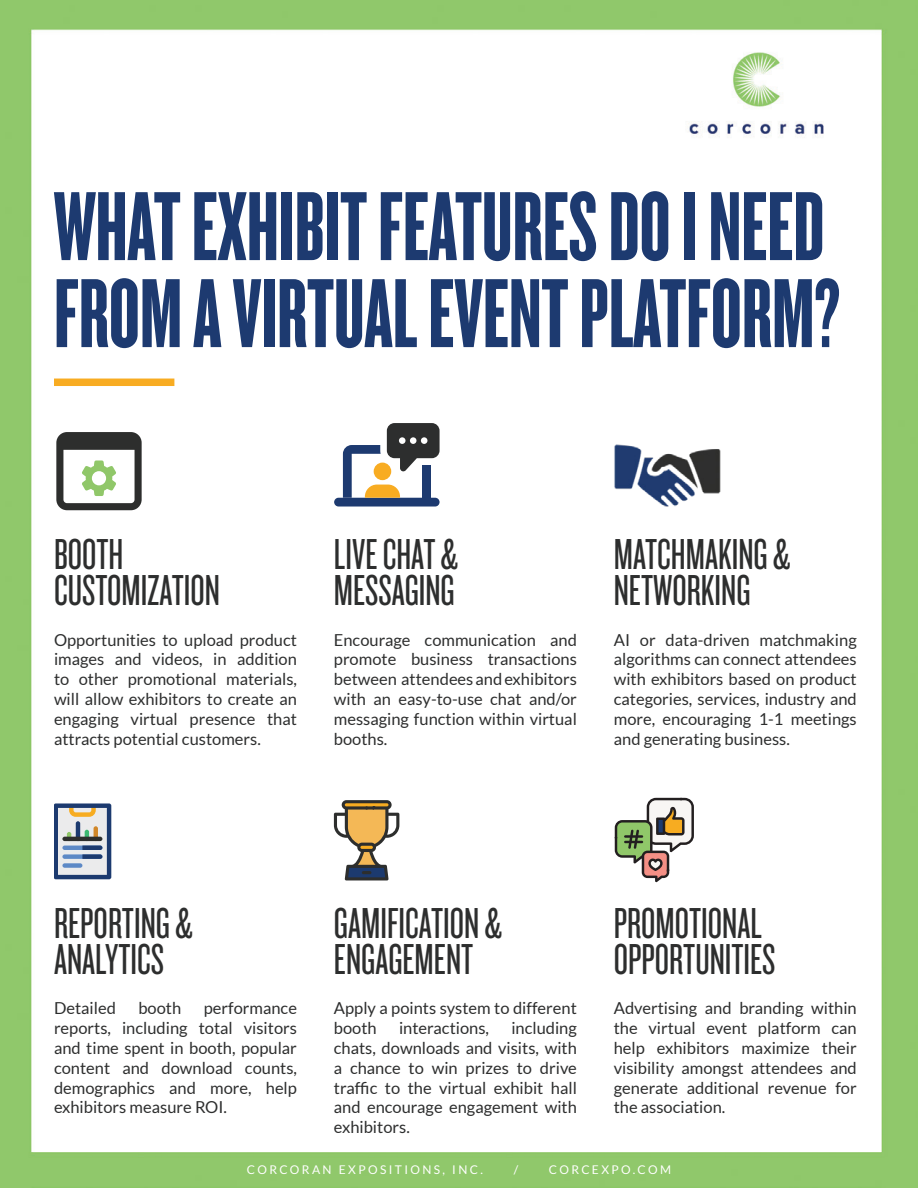
<style>
.page{position:relative;width:918px;height:1188px;background:#fff}
.page>*{position:absolute;margin:0;border:0;box-sizing:border-box;transform-origin:0 0}
.t1{font:102px/87px "Knockout HTF67 Full Bantamwt";color:#1d3a70}
.t2{font:45px/36px "Knockout HTF27 Junior Bantamwt";color:#2d2e2e}
.t3{font:16.5px/19.8px "Lato";color:#2d2e2e;text-align:justify}
.t4{font:12px "Lato";letter-spacing:.2em;color:#fff}
</style>
<div class="page">
<img style="left:0;top:0;width:918px;height:1188px">
<div style="left:56px;top:432px;width:86px;height:78px;background:#2d2e2d;border-radius:11px"></div>
<svg style="left:63px;top:450px;width:72px;height:53px;background:#e7f1e0"></svg>
<div style="left:92px;top:471px;width:14px;height:14px;background:#fff;border-radius:50%"></div>
<div style="left:334px;top:498px;width:106px;height:9px;background:#1d3a70;border-radius:4px"></div>
<svg style="left:343px;top:423px;width:97px;height:75px"></svg>
<img style="left:614px;top:423px;width:167px;height:92px">
<svg style="left:54px;top:803px;width:57px;height:76px;background:#9ca5b3"></svg>
<svg style="left:615px;top:798px;width:79px;height:84px"></svg>
<div style="left:54px;top:379px;width:120px;height:7px;background:#f8ac22"></div>
<svg style="left:334px;top:800px;width:65px;height:80px"></svg>
<p class="t1" style="left:54px;top:184px;width:788px">WHAT EXHIBIT FEATURES DO I NEED<br>FROM A VIRTUAL EVENT PLATFORM?</p>
<p class="t2" style="left:54px;top:537px;width:167px">BOOTH<br>CUSTOMIZATION</p>
<p class="t3" style="left:54px;top:630px;width:245px">Opportunities to upload product images and videos, in addition to other promotional materials, will allow exhibitors to create an engaging virtual presence that attracts potential customers.</p>
<p class="t2" style="left:334px;top:537px;width:126px">LIVE CHAT &amp;<br>MESSAGING</p>
<p class="t3" style="left:334px;top:630px;width:245px">Encourage communication and promote business transactions between attendees and exhibitors with an easy-to-use chat and/or messaging function within virtual booths.</p>
<p class="t2" style="left:614px;top:537px;width:178px">MATCHMAKING &amp;<br>NETWORKING</p>
<p class="t3" style="left:614px;top:630px;width:245px">AI or data-driven matchmaking algorithms can connect attendees with exhibitors based on product categories, services, industry and more, encouraging 1-1 meetings and generating business.</p>
<p class="t2" style="left:54px;top:906px;width:140px">REPORTING &amp;<br>ANALYTICS</p>
<p class="t3" style="left:54px;top:998px;width:63px">Detailed</p>
<p class="t3" style="left:138px;top:998px;width:44px">booth</p>
<p class="t2" style="left:334px;top:906px;width:169px">GAMIFICATION &amp;<br>ENGAGEMENT</p>
<p class="t3" style="left:334px;top:998px;width:244px">Apply a points system to different booth</p>
<p class="t2" style="left:614px;top:906px;width:163px">PROMOTIONAL<br>OPPORTUNITIES</p>
<p class="t3" style="left:614px;top:998px;width:245px">Advertising and branding within the virtual event platform can help exhibitors maximize their visibility amongst attendees and generate additional revenue for the association.</p>
<p class="t3" style="left:54px;top:998px;width:245px;text-indent:150px">performance reports, including total visitors and time spent in booth, popular content and download counts, demographics and more, help exhibitors measure ROI.</p>
<p class="t3" style="left:334px;top:1018px;width:245px;text-indent:177px">including chats, downloads and visits, with a chance to win prizes to drive traffic to the virtual exhibit hall and encourage engagement with exhibitors.</p>
<p class="t4" style="left:247px;top:1163px;width:238px">CORCORAN EXPOSITIONS, INC.</p>
<p class="t4" style="left:514px;top:1163px;width:6px">/</p>
<p class="t4" style="left:549px;top:1163px;width:124px">CORCEXPO.COM</p>
<p class="t3" style="left:399px;top:1018px;width:91px">interactions,</p>
</div>
